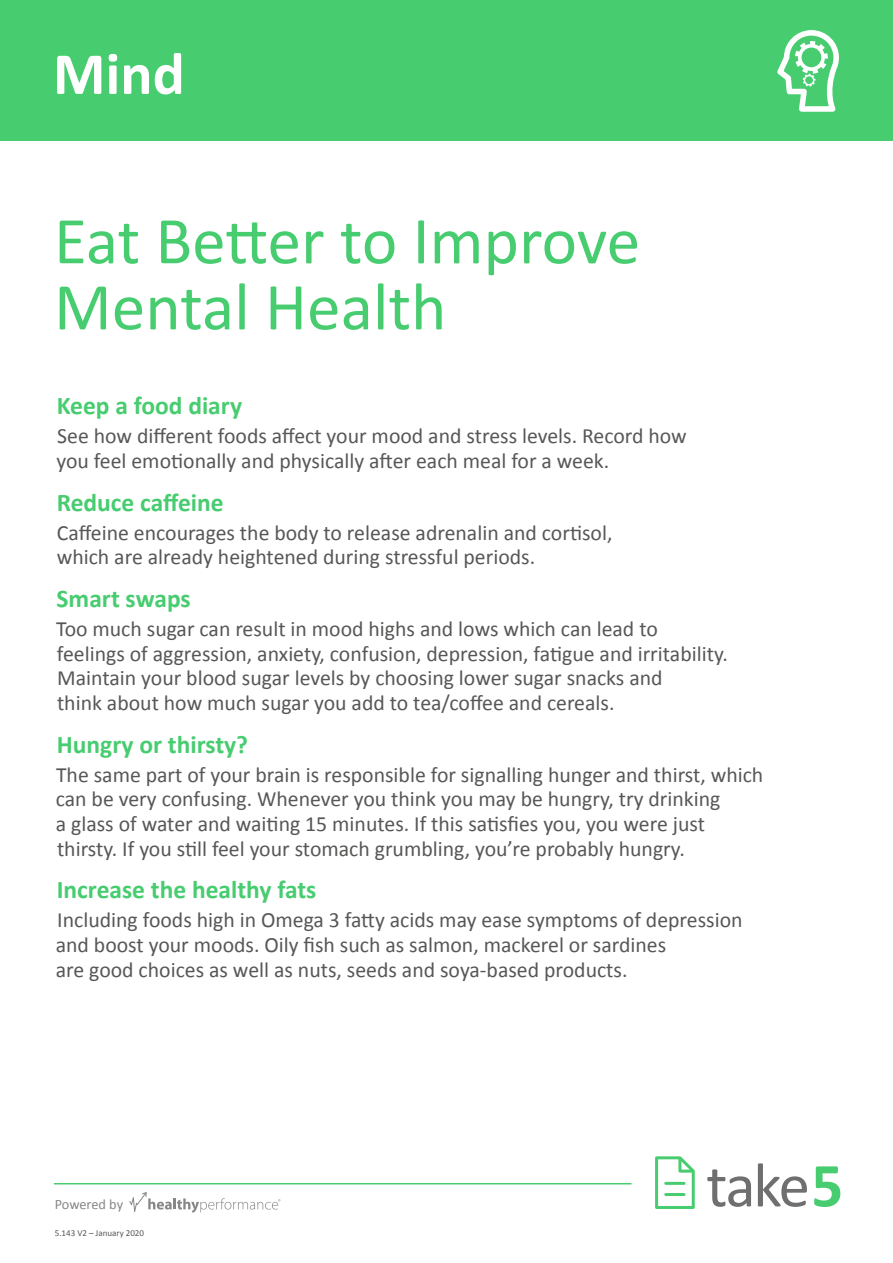
<style>
.page{position:relative;width:893px;height:1263px;background:#fff}
.page>*{position:absolute;margin:0;border:0;box-sizing:border-box;transform-origin:0 0}
.t1{font:67.5px/66px "Calibri";color:#47cc70}
.t2{font:63.15px "Calibri";color:#706f6f}
.t3{font:700 60.15px "Calibri";color:#fff}
.t4{font:700 25.5px "Calibri";color:#47cc70}
.t5{font:21.75px/24.8px "Calibri";color:#575756}
.t6{font:14.25px "Calibri";letter-spacing:-.005em;color:#878787}
.t7{font:9px "Calibri";color:#575756}
.s1{font-weight:700;color:#47cc70}
</style>
<div class="page">
<div style="left:0;top:0;width:893px;height:140px;background:#47cc70"></div>
<svg style="left:655px;top:1156px;width:40px;height:53px"></svg>
<hr style="left:666px;top:1182px;width:18px;height:3px;background:#47cc70">
<hr style="left:666px;top:1193px;width:18px;height:3px;background:#47cc70">
<hr style="left:54px;top:1183px;width:577px;height:1px;background:#47cc70">
<svg style="left:129px;top:1192px;width:151px;height:21px"></svg>
<svg style="left:777px;top:30px;width:62px;height:82px"></svg>
<h3 class="t3" style="left:53px;top:35px;width:133px">Mind</h3>
<h1 class="t1" style="left:54px;top:208px;width:588px">Eat Better to Improve<br>Mental Health</h1>
<p class="t4" style="left:57px;top:389px;width:187px">Keep a food diary</p>
<p class="t5" style="left:56px;top:424px;width:632px">See how different foods affect your mood and stress levels. Record how you feel emotionally and physically after each meal for a week.</p>
<p class="t4" style="left:57px;top:486px;width:168px">Reduce caffeine</p>
<p class="t5" style="left:57px;top:520px;width:557px">Caffeine encourages the body to release adrenalin and cortisol, which are already heightened during stressful periods.</p>
<p class="t4" style="left:57px;top:582px;width:136px">Smart swaps</p>
<p class="t5" style="left:56px;top:616px;width:673px">Too much sugar can result in mood highs and lows which can lead to feelings of aggression, anxiety, confusion, depression, fatigue and irritability.<br>Maintain your blood sugar levels by choosing lower sugar snacks and<br>think about how much sugar you add to tea/coffee and cereals.</p>
<p class="t4" style="left:57px;top:728px;width:193px">Hungry or thirsty?</p>
<p class="t5" style="left:56px;top:762px;width:709px">The same part of your brain is responsible for signalling hunger and thirst, which can be very confusing. Whenever you think you may be hungry, try drinking<br>a glass of water and waiting 15 minutes. If this satisfies you, you were just thirsty. If you still feel your stomach grumbling, you’re probably hungry.</p>
<p class="t4" style="left:57px;top:874px;width:261px">Increase the healthy fats</p>
<p class="t5" style="left:56px;top:908px;width:688px">Including foods high in Omega 3 fatty acids may ease symptoms of depression and boost your moods. Oily fish such as salmon, mackerel or sardines<br>are good choices as well as nuts, seeds and soya-based products.</p>
<p class="t6" style="left:55px;top:1195px;width:70px">Powered by</p>
<p class="t7" style="left:55px;top:1227px;width:91px">5.143 V2 – January 2020</p>
<h2 class="t2" style="left:706px;top:1145px;width:138px">take<span class="s1">5</span></h2>
</div>
